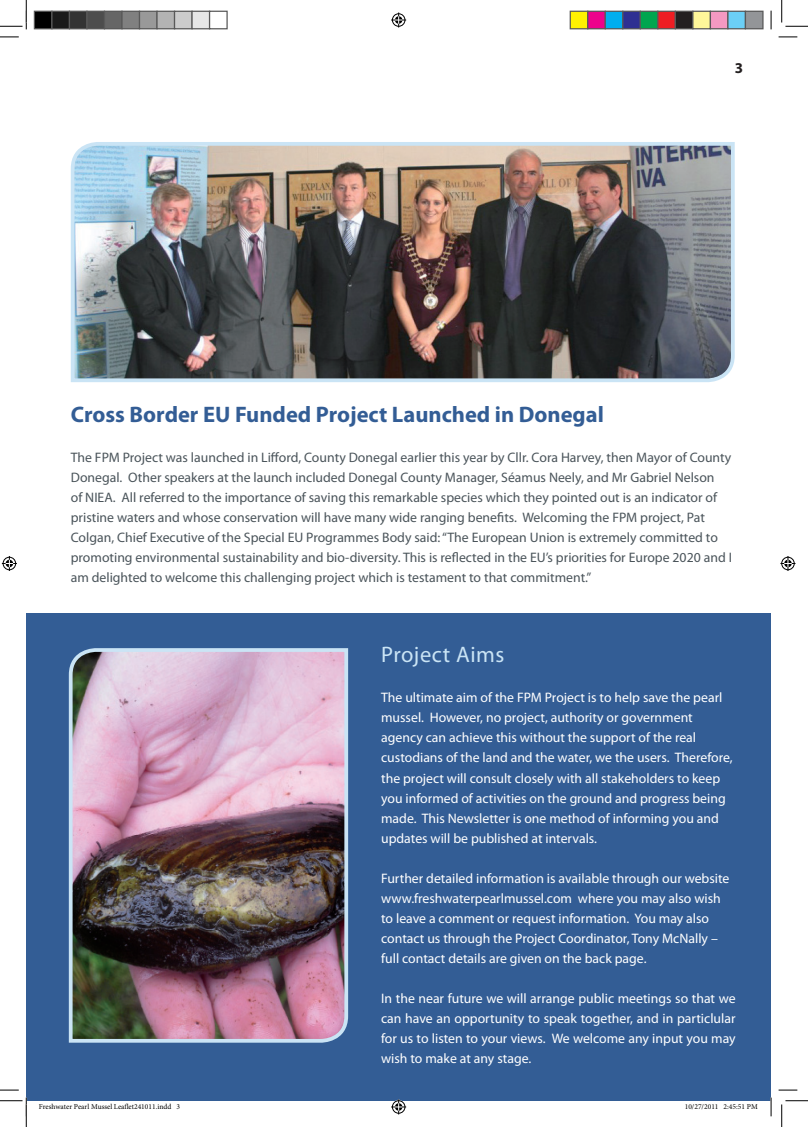
<style>
.page{position:relative;width:808px;height:1127px;background:#fff}
.page>*{position:absolute;margin:0;border:0;box-sizing:border-box;transform-origin:0 0}
.t1{font:700 22.5px "Myriad Pro";color:#335d95}
.t2{font:22.5px "Myriad Pro";letter-spacing:.025em;color:#cae4f5}
.t3{font:700 15px "Myriad Pro";color:#231f20}
.t4{font:13.75px/20px "Myriad Pro";color:#fff}
.t5{font:13.75px/20px "Myriad Pro";color:#4a545a}
.t6{font:7.5px "Minion Pro";color:#000}
</style>
<div class="page">
<div style="left:26px;top:613px;width:744px;height:487px;background:#335d95"></div>
<img style="left:70px;top:142px;width:665px;height:240px">
<img style="left:68px;top:648px;width:281px;height:395px">
<svg style="left:0;top:36px;width:19px;height:2px"></svg>
<svg style="left:778px;top:36px;width:19px;height:2px"></svg>
<svg style="left:0;top:1089px;width:19px;height:1px"></svg>
<svg style="left:778px;top:1089px;width:19px;height:1px"></svg>
<svg style="left:770px;top:11px;width:1px;height:18px"></svg>
<svg style="left:770px;top:1097px;width:1px;height:18px"></svg>
<svg style="left:0;top:0;width:27px;height:29px"></svg>
<svg style="left:0;top:1097px;width:27px;height:29px"></svg>
<svg style="left:781px;top:0;width:26px;height:27px"></svg>
<svg style="left:781px;top:1100px;width:26px;height:26px"></svg>
<svg style="left:391px;top:13px;width:15px;height:15px"></svg>
<svg style="left:391px;top:1099px;width:15px;height:15px"></svg>
<svg style="left:2px;top:556px;width:15px;height:15px"></svg>
<svg style="left:780px;top:556px;width:15px;height:15px"></svg>
<div style="left:34px;top:11px;width:18px;height:18px;background:#000"></div>
<div style="left:34px;top:11px;width:18px;height:18px;border:1px solid #595959"></div>
<div style="left:52px;top:11px;width:17px;height:18px;background:#1a1a1a"></div>
<div style="left:51px;top:11px;width:19px;height:18px;border:1px solid #595959"></div>
<div style="left:69px;top:11px;width:18px;height:18px;background:#333"></div>
<div style="left:69px;top:11px;width:19px;height:18px;border:1px solid #595959"></div>
<div style="left:87px;top:11px;width:17px;height:18px;background:#4d4d4d"></div>
<div style="left:86px;top:11px;width:19px;height:18px;border:1px solid #595959"></div>
<div style="left:104px;top:11px;width:18px;height:18px;background:#666"></div>
<div style="left:104px;top:11px;width:18px;height:18px;border:1px solid #595959"></div>
<div style="left:122px;top:11px;width:17px;height:18px;background:#808080"></div>
<div style="left:121px;top:11px;width:19px;height:18px;border:1px solid #595959"></div>
<div style="left:139px;top:11px;width:18px;height:18px;background:#999"></div>
<div style="left:139px;top:11px;width:19px;height:18px;border:1px solid #595959"></div>
<div style="left:157px;top:11px;width:17px;height:18px;background:#b3b3b3"></div>
<div style="left:156px;top:11px;width:19px;height:18px;border:1px solid #595959"></div>
<div style="left:174px;top:11px;width:18px;height:18px;background:#ccc"></div>
<div style="left:174px;top:11px;width:18px;height:18px;border:1px solid #595959"></div>
<div style="left:192px;top:11px;width:17px;height:18px;background:#e6e6e6"></div>
<div style="left:191px;top:11px;width:19px;height:18px;border:1px solid #595959"></div>
<div style="left:209px;top:11px;width:19px;height:18px;border:1px solid #595959"></div>
<div style="left:570px;top:11px;width:17px;height:18px;background:#fff101"></div>
<div style="left:569px;top:11px;width:19px;height:18px;border:1px solid #595959"></div>
<div style="left:587px;top:11px;width:18px;height:18px;background:#ed028c"></div>
<div style="left:587px;top:11px;width:18px;height:18px;border:1px solid #595959"></div>
<div style="left:605px;top:11px;width:17px;height:18px;background:#00aeef"></div>
<div style="left:604px;top:11px;width:19px;height:18px;border:1px solid #595959"></div>
<div style="left:622px;top:11px;width:18px;height:18px;background:#2e3092"></div>
<div style="left:622px;top:11px;width:18px;height:18px;border:1px solid #595959"></div>
<div style="left:640px;top:11px;width:17px;height:18px;background:#00a54f"></div>
<div style="left:639px;top:11px;width:19px;height:18px;border:1px solid #595959"></div>
<div style="left:657px;top:11px;width:18px;height:18px;background:#ee1d23"></div>
<div style="left:657px;top:11px;width:18px;height:18px;border:1px solid #595959"></div>
<div style="left:675px;top:11px;width:17px;height:18px;background:#231f20"></div>
<div style="left:674px;top:11px;width:19px;height:18px;border:1px solid #595959"></div>
<div style="left:692px;top:11px;width:18px;height:18px;background:#fff79a"></div>
<div style="left:692px;top:11px;width:18px;height:18px;border:1px solid #595959"></div>
<div style="left:710px;top:11px;width:17px;height:18px;background:#f499c2"></div>
<div style="left:709px;top:11px;width:19px;height:18px;border:1px solid #595959"></div>
<div style="left:727px;top:11px;width:18px;height:18px;background:#6bcff6"></div>
<div style="left:727px;top:11px;width:18px;height:18px;border:1px solid #595959"></div>
<div style="left:745px;top:11px;width:17px;height:18px;background:#939598"></div>
<div style="left:744px;top:11px;width:19px;height:18px;border:1px solid #595959"></div>
<svg style="left:39px;top:1100px;width:141px;height:1px"></svg>
<svg style="left:684px;top:1100px;width:73px;height:1px"></svg>
<p class="t3" style="left:734px;top:58px;width:10px">3</p>
<h1 class="t1" style="left:71px;top:400px;width:534px">Cross Border EU Funded Project Launched in Donegal</h1>
<p class="t5" style="left:71px;top:447px;width:662px">The FPM Project was launched in Lifford, County Donegal earlier this year by Cllr. Cora Harvey, then Mayor of County Donegal. Other speakers at the launch included Donegal County Manager, Séamus Neely, and Mr Gabriel Nelson<br>of NIEA. All referred to the importance of saving this remarkable species which they pointed out is an indicator of pristine waters and whose conservation will have many wide ranging benefits. Welcoming the FPM project, Pat Colgan, Chief Executive of the Special EU Programmes Body said: “The European Union is extremely committed to promoting environmental sustainability and bio-diversity. This is reflected in the EU’s priorities for Europe 2020 and I am delighted to welcome this challenging project which is testament to that commitment.”</p>
<h1 class="t2" style="left:381px;top:640px;width:125px">Project Aims</h1>
<p class="t4" style="left:381px;top:687px;width:353px">The ultimate aim of the FPM Project is to help save the pearl mussel. However, no project, authority or government agency can achieve this without the support of the real custodians of the land and the water, we the users. Therefore, the project will consult closely with all stakeholders to keep you informed of activities on the ground and progress being made. This Newsletter is one method of informing you and updates will be published at intervals.</p>
<p class="t4" style="left:381px;top:867px;width:350px">Further detailed information is available through our website www.freshwaterpearlmussel.com where you may also wish to leave a comment or request information. You may also contact us through the Project Coordinator, Tony McNally – full contact details are given on the back page.</p>
<p class="t4" style="left:381px;top:987px;width:356px;text-align:justify">In the near future we will arrange public meetings so that we can have an opportunity to speak together, and in particlular for us to listen to your views. We welcome any input you may wish to make at any stage.</p>
<p class="t6" style="left:39px;top:1101px;width:143px">Freshwater Pearl Mussel Leaflet241011.indd 3</p>
<p class="t6" style="left:684px;top:1101px;width:74px">10/27/2011 2:45:51 PM</p>
</div>
